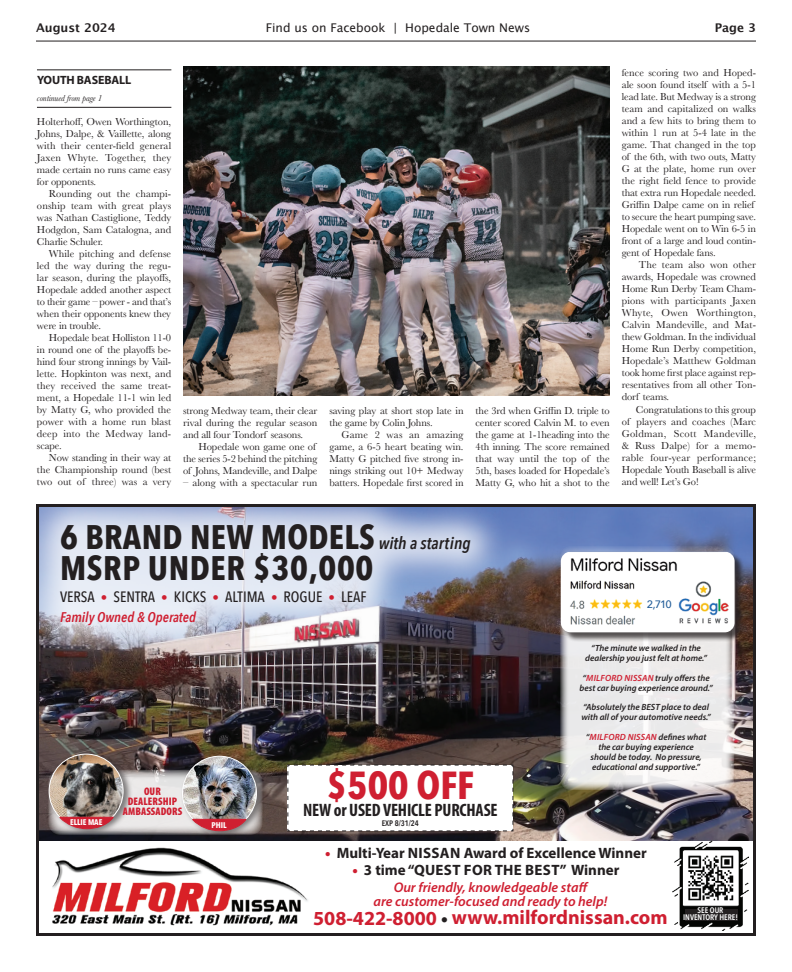
<style>
.page{position:relative;width:792px;height:972px;background:#fff}
.page>*{position:absolute;margin:0;border:0;box-sizing:border-box;transform-origin:0 0}
.t1{font:700 39px "Avenir Next Condensed";color:#cf1f31}
.t2{font:700 34px/31px "Avenir Next Condensed";letter-spacing:.01em;color:#231f20}
.t3{font:700 20px "Myriad Pro";color:#cf1f31}
.t4{font:700 condensed 18px "Myriad Pro";letter-spacing:-.01em;color:#231f20}
.t5{font:700 15px "Myriad Pro";color:#231f20}
.t6{font:500 15px "Avenir Next Condensed";color:#231f20}
.t7{font:700 15px "Myriad Pro";letter-spacing:.02em;color:#231f20}
.t8{font:italic 600 14px/14.5px "Myriad Pro";color:#cf1f31;text-align:center}
.t9{font:italic 600 14px "Avenir Next Condensed";color:#cf1f31}
.t10{font:12px "Lucida Grande";color:#231f20}
.t11{font:700 12px "Lucida Grande";color:#231f20}
.t12{font:700 12px "Myriad Pro";letter-spacing:-.01em;color:#231f20}
.t13{font:900 condensed 11px/10px "Myriad Pro";letter-spacing:.01em;color:#cf1f31;text-align:center}
.t14{font:500 10.8px "Avenir Next";color:#245e99}
.t15{font:10.5px/12px "Baskerville";letter-spacing:-.005em;color:#231f20;text-align:justify}
.t16{font:italic 600 9px/10px "Myriad Pro";color:#231f20;text-align:center}
.t17{font:italic 9px "Baskerville";letter-spacing:-.01em;color:#231f20}
.t18{font:700 8.2px "Avenir Next Condensed";letter-spacing:-.01em;color:#fff}
.t19{font:600 8.1px/7.3px "Avenir Next Condensed";color:#fff;text-align:center}
.t20{font:600 8px "Avenir Next Condensed";color:#231f20}
.s1{font-weight:600;font-style:italic;font-size:17px}
.s2{font-weight:200;font-size:13px;color:#cf1f31}
.s3{color:#cf1f31}
.s4{font-weight:900;color:#cf1f31}
.s5{color:#231f20}
</style>
<div class="page">
<hr style="left:36px;top:41px;width:720px;height:1px;background:#231f20">
<hr style="left:37px;top:70px;width:134px;height:1px;background:#231f20">
<hr style="left:37px;top:107px;width:134px;height:1px;background:#231f20">
<img style="left:40px;top:508px;width:712px;height:333px">
<img style="left:52px;top:847px;width:256px;height:79px">
<img style="left:672px;top:840px;width:76px;height:90px">
<div style="left:685px;top:909px;width:53px;height:12px;background:#231f20"></div>
<div style="left:36px;top:504px;width:472px;height:159px;background:#fff;opacity:.76"></div>
<svg style="left:48px;top:770px;width:215px;height:65px;background:#dad8d8"></svg>
<div style="left:181px;top:752px;width:85px;height:86px;background:#231f20;opacity:.55"></div>
<img style="left:183px;top:756px;width:73px;height:74px;border-radius:37px">
<svg style="left:192px;top:818px;width:55px;height:13px"></svg>
<div style="left:47px;top:750px;width:86px;height:85px;background:#231f20;opacity:.55"></div>
<img style="left:49px;top:754px;width:74px;height:74px;border-radius:37px">
<svg style="left:59px;top:816px;width:55px;height:13px"></svg>
<svg style="left:287px;top:764px;width:227px;height:68px"></svg>
<div style="left:36px;top:504px;width:720px;height:432px;border:3px solid #231f20"></div>
<svg style="left:560px;top:546px;width:174px;height:244px;background:#e1e1e2"></svg>
<div style="left:562px;top:553px;width:183px;height:89px;background:#231f20;opacity:.75"></div>
<img style="left:561px;top:552px;width:174px;height:80px">
<div style="left:645px;top:597px;width:29px;height:15px;background:#fff"></div>
<img style="left:183px;top:67px;width:427px;height:328px">
<p class="t11" style="left:36px;top:18px;width:81px">August 2024</p>
<p class="t10" style="left:266px;top:20px;width:266px">Find us on Facebook | Hopedale Town News</p>
<p class="t11" style="left:715px;top:18px;width:43px">Page 3</p>
<p class="t12" style="left:37px;top:72px;width:96px">YOUTH BASEBALL</p>
<p class="t17" style="left:37px;top:92px;width:67px">continued from page 1</p>
<p class="t15" style="left:37px;top:115px;width:136px">Holterhoff, Owen Worthington, Johns, Dalpe, &amp; Vaillette, along with their center-field general Jaxen Whyte. Together, they made certain no runs came easy for opponents.</p>
<p class="t15" style="left:37px;top:187px;width:136px;text-indent:12px">Rounding out the champi&shy;onship team with great plays was Nathan Castiglione, Teddy Hodgdon, Sam Catalogna, and Charlie Schuler.</p>
<p class="t15" style="left:37px;top:247px;width:136px;text-indent:12px">While pitching and defense led the way during the regu&shy;lar season, during the playoffs, Hopedale added another aspect to their game – power - and that’s when their opponents knew they were in trouble.</p>
<p class="t15" style="left:37px;top:331px;width:136px;text-indent:12px">Hopedale beat Holliston 11-0 in round one of the playoffs be&shy;hind four strong innings by Vail&shy;lette. Hopkinton was next, and they received the same treat&shy;ment, a Hopedale 11-1 win led by Matty G, who provided the power with a home run blast deep into the Medway land&shy;scape.</p>
<p class="t15" style="left:37px;top:451px;width:136px;text-indent:12px">Now standing in their way at the Championship round (best two out of three) was a very</p>
<p class="t15" style="left:183px;top:405px;width:136px">strong Medway team, their clear rival during the regular season and all four Tondorf seasons.</p>
<p class="t15" style="left:183px;top:441px;width:136px;text-align:left;text-indent:15px">Hopedale won game one of the series 5-2 behind the pitching of Johns, Mandeville, and Dalpe</p>
<p class="t15" style="left:183px;top:477px;width:136px">– along with a spectacular run</p>
<p class="t15" style="left:329px;top:405px;width:136px">saving play at short stop late in the game by Colin Johns.</p>
<p class="t15" style="left:329px;top:429px;width:136px;text-indent:12px">Game 2 was an amazing game, a 6-5 heart beating win.<br>Matty G pitched five strong in&shy;nings striking out 10+ Medway batters. Hopedale first scored in</p>
<p class="t15" style="left:476px;top:405px;width:136px">the 3rd when Griffin D. triple to center scored Calvin M. to even the game at 1-1heading into the 4th inning. The score remained that way until the top of the 5th, bases loaded for Hopedale’s Matty G, who hit a shot to the</p>
<p class="t15" style="left:622px;top:67px;width:136px;text-align:left">fence scoring two and Hoped&shy;ale soon found itself with a 5-1 lead late. But Medway is a strong team and capitalized on walks and a few hits to bring them to within 1 run at 5-4 late in the game. That changed in the top of the 6th, with two outs, Matty<br>G at the plate, home run over the right field fence to provide that extra run Hopedale needed.<br>Griffin Dalpe came on in relief to secure the heart pumping save.<br>Hopedale went on to Win 6-5 in front of a large and loud contin&shy;gent of Hopedale fans.</p>
<p class="t15" style="left:622px;top:259px;width:136px;text-indent:17px">The team also won other awards, Hopedale was crowned Home Run Derby Team Cham&shy;pions with participants Jaxen Whyte, Owen Worthington, Calvin Mandeville, and Mat&shy;thew Goldman. In the individual Home Run Derby competition, Hopedale’s Matthew Goldman took home first place against rep&shy;resentatives from all other Ton&shy;dorf teams.</p>
<p class="t15" style="left:622px;top:403px;width:136px;text-indent:14px">Congratulations to this group of players and coaches (Marc Goldman, Scott Mandeville, &amp; Russ Dalpe) for a memo&shy;rable four-year performance; Hopedale Youth Baseball is alive and well! Let’s Go!</p>
<h2 class="t2" style="left:60px;top:521px;width:412px">6 BRAND NEW MODELS <span class="s1">with a starting<br></span>MSRP UNDER $30,000</h2>
<h3 class="t6" style="left:60px;top:588px;width:308px">VERSA <span class="s2">•</span> SENTRA <span class="s2">•</span> KICKS <span class="s2">•</span> ALTIMA <span class="s2">•</span> ROGUE <span class="s2">•</span> LEAF</h3>
<h3 class="t9" style="left:60px;top:609px;width:137px">Family Owned &amp; Operated</h3>
<p class="t14" style="left:647px;top:595px;width:26px">2,710</p>
<p class="t18" style="left:70px;top:817px;width:34px">ELLIE MAE</p>
<p class="t13" style="left:123px;top:786px;width:61px">OUR<br>DEALERSHIP<br>AMBASSADORS</p>
<p class="t18" style="left:212px;top:820px;width:16px">PHIL</p>
<h1 class="t1" style="left:327px;top:761px;width:149px">$500 OFF</h1>
<h3 class="t4" style="left:303px;top:799px;width:196px">NEW or USED VEHICLE PURCHASE</h3>
<p class="t20" style="left:382px;top:816px;width:39px">EXP 8/31/24</p>
<p class="t16" style="left:585px;top:643px;width:123px">“The minute we walked in the dealership you just felt at home.”</p>
<p class="t16" style="left:580px;top:672px;width:135px">“<span class="s3">MILFORD NISSAN</span> truly offers the best car buying experience around.”</p>
<p class="t16" style="left:581px;top:702px;width:131px;text-align:left">“Absolutely the BEST place to deal with all of your automotive needs.”</p>
<p class="t16" style="left:586px;top:732px;width:122px">“<span class="s3">MILFORD NISSAN</span> defines what the car buying experience should be today. No pressure, educational and supportive.”</p>
<h3 class="t5" style="left:325px;top:843px;width:323px"><span class="s4">•</span> Multi-Year NISSAN Award of Excellence Winner</h3>
<h3 class="t7" style="left:353px;top:860px;width:268px"><span class="s4">•</span> 3 time “QUEST FOR THE BEST” Winner</h3>
<h3 class="t8" style="left:374px;top:880px;width:235px">Our friendly, knowledgeable staff<br>are customer-focused and ready to help!</h3>
<h3 class="t3" style="left:313px;top:905px;width:356px">508-422-8000 <span class="s5">•</span> www.milfordnissan.com</h3>
<p class="t19" style="left:683px;top:906px;width:56px">SEE OUR<br>INVENTORY HERE!</p>
</div>
